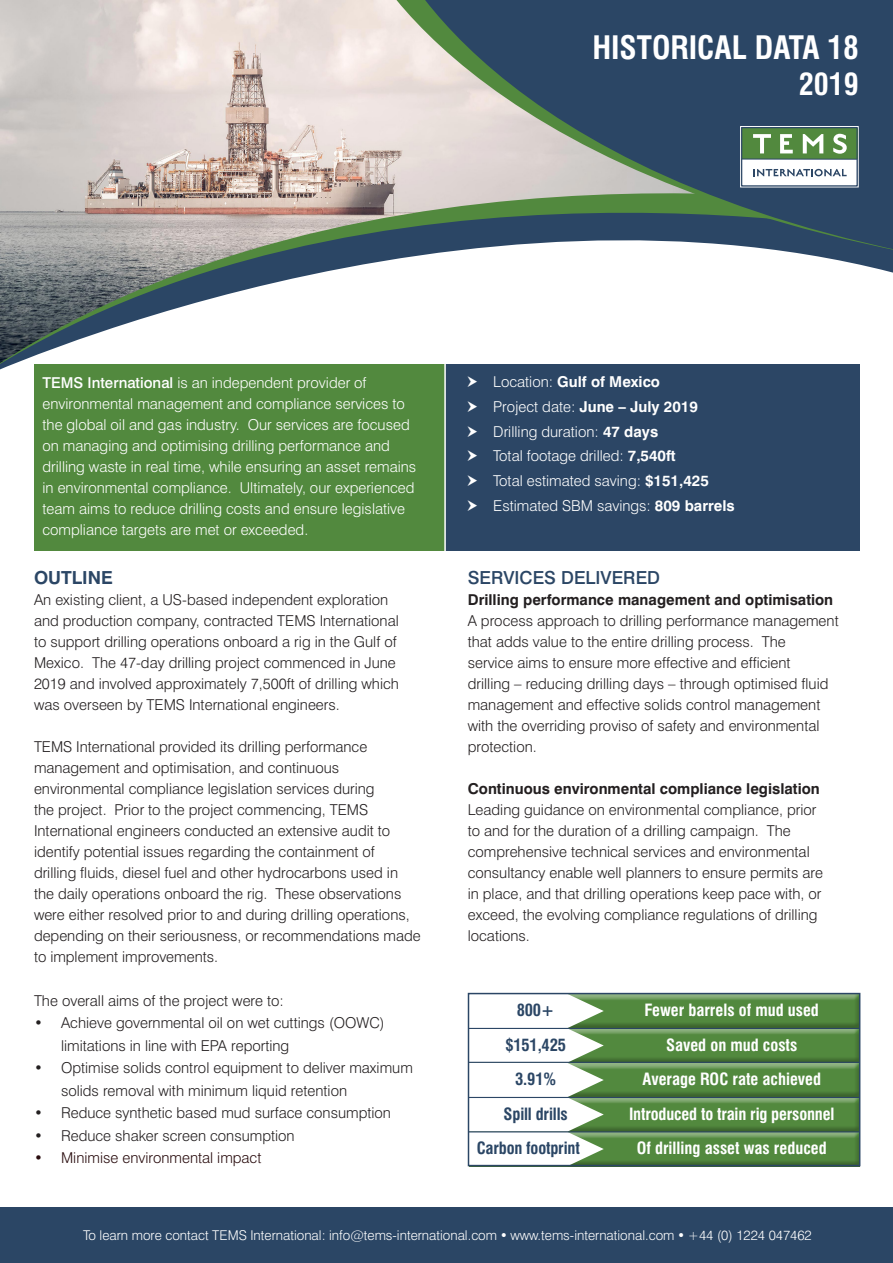
<style>
.page{position:relative;width:893px;height:1263px;background:#fff}
.page>*{position:absolute;margin:0;border:0;box-sizing:border-box;transform-origin:0 0}
.t1{font:700 condensed 31.5px "Swiss 721 BT";color:#fff}
.t2{font:700 condensed 30px "Swiss 721 BT";color:#fff}
.t3{font:500 18px "Swiss 721 BT";color:#2b4665}
.t4{font:700 18px "Swiss 721 BT";color:#2b4665}
.t5{font:700 condensed 16.5px "Swiss 721 BT";color:#fff}
.Discription_Font{font:700 condensed 16.5px "Swiss 721 BT";letter-spacing:-.01em;color:#2b4665}
.t6{font:300 15px/21px "Swiss 721 BT";color:#231f20}
.t7{font:300 15px/21px "Swiss 721 BT";color:#fff}
.t8{font:700 15px "Swiss 721 BT";color:#231f20}
.t9{font:700 15px "Swiss 721 BT";color:#fff}
.t10{font:300 15px "Swiss 721 BT";color:#290c0e}
.t11{font:300 13.5px "Swiss 721 BT";color:#fff}
.s1{font-weight:500}
.s2{font-weight:300}
.s3{font-weight:700}
</style>
<div class="page">
<img style="left:0;top:0;width:355px;height:112px">
<svg style="left:0;top:125px;width:893px;height:245px"></svg>
<svg style="left:355px;top:0;width:30px;height:252px;background:#c5beb9"></svg>
<svg style="left:385px;top:0;width:508px;height:252px;background:#5d717e"></svg>
<svg style="left:739px;top:126px;width:121px;height:62px"></svg>
<div style="left:740px;top:126px;width:119px;height:61px;border:1px solid #fff"></div>
<div style="left:742px;top:155px;width:115px;height:31px;background:#fff"></div>
<div style="left:742px;top:128px;width:115px;height:31px;background:#52893e"></div>
<svg style="left:753px;top:134px;width:18px;height:19px"></svg>
<svg style="left:780px;top:134px;width:13px;height:19px"></svg>
<svg style="left:803px;top:134px;width:20px;height:19px"></svg>
<svg style="left:833px;top:134px;width:14px;height:20px"></svg>
<svg style="left:753px;top:169px;width:94px;height:7px"></svg>
<hr style="left:741px;top:159px;width:116px;height:1px;background:#2c4665">
<div style="left:741px;top:127px;width:116px;height:59px;border:1px solid #2c4665"></div>
<div style="left:34px;top:364px;width:411px;height:186px;background:#52893e"></div>
<div style="left:445px;top:364px;width:415px;height:186px;background:#2c4665"></div>
<hr style="left:444px;top:361px;width:2px;height:198px;background:#fff">
<div style="left:467px;top:991px;width:393px;height:36px;background:#d8dde3"></div>
<div style="left:467px;top:993px;width:393px;height:35px;background:#231f20;opacity:.3"></div>
<div style="left:467px;top:1025px;width:393px;height:36px;background:#3b6330"></div>
<div style="left:467px;top:1028px;width:393px;height:35px;background:#231f20;opacity:.3"></div>
<div style="left:467px;top:1060px;width:393px;height:36px;background:#385d3a"></div>
<div style="left:467px;top:1062px;width:393px;height:35px;background:#231f20;opacity:.3"></div>
<div style="left:467px;top:1094px;width:393px;height:36px;background:#3c632f"></div>
<div style="left:467px;top:1097px;width:393px;height:35px;background:#231f20;opacity:.3"></div>
<div style="left:467px;top:1129px;width:393px;height:36px;background:#3d652d"></div>
<div style="left:467px;top:1131px;width:393px;height:35px;background:#231f20;opacity:.3"></div>
<svg style="left:471px;top:996px;width:133px;height:167px;background:#e8eee6"></svg>
<div style="left:468px;top:993px;width:392px;height:173px;border:2px solid #2b4665"></div>
<hr style="left:468px;top:1028px;width:392px;height:1px;background:#2b4665">
<hr style="left:468px;top:1062px;width:392px;height:1px;background:#2b4665">
<hr style="left:468px;top:1097px;width:392px;height:1px;background:#2b4665">
<hr style="left:468px;top:1131px;width:392px;height:1px;background:#2b4665">
<div style="left:0;top:1207px;width:893px;height:56px;background:#2b4665"></div>
<h1 class="t1" style="left:592px;top:29px;width:268px">HISTORICAL DATA 18</h1>
<h2 class="t2" style="left:799px;top:66px;width:61px">2019</h2>
<p class="t7" style="left:43px;top:372px;width:375px"><span class="s1">TEMS International</span> is an independent provider of environmental management and compliance services to the global oil and gas industry. Our services are focused on managing and optimising drilling performance and drilling waste in real time, while ensuring an asset remains in environmental compliance. Ultimately, our experienced team aims to reduce drilling costs and ensure legislative compliance targets are met or exceeded.</p>
<p class="t9" style="left:493px;top:373px;width:168px"><span class="s2">Location:</span> Gulf of Mexico</p>
<p class="t9" style="left:493px;top:397px;width:206px"><span class="s2">Project date:</span> June – July 2019</p>
<p class="t7" style="left:493px;top:421px;width:166px">Drilling duration: <span class="s3">47 days</span></p>
<p class="t7" style="left:493px;top:445px;width:184px">Total footage drilled: <span class="s3">7,540ft</span></p>
<p class="t7" style="left:493px;top:470px;width:217px">Total estimated saving: <span class="s3">$151,425</span></p>
<p class="t7" style="left:493px;top:495px;width:243px">Estimated SBM savings: <span class="s3">809 barrels</span></p>
<p class="t4" style="left:34px;top:567px;width:80px">OUTLINE</p>
<p class="t6" style="left:34px;top:589px;width:366px">An existing client, a US-based independent exploration and production company, contracted TEMS International to support drilling operations onboard a rig in the Gulf of Mexico. The 47-day drilling project commenced in June 2019 and involved approximately 7,500ft of drilling which was overseen by TEMS International engineers.</p>
<p class="t6" style="left:34px;top:736px;width:388px">TEMS International provided its drilling performance management and optimisation, and continuous environmental compliance legislation services during<br>the project. Prior to the project commencing, TEMS International engineers conducted an extensive audit to identify potential issues regarding the containment of drilling fluids, diesel fuel and other hydrocarbons used in the daily operations onboard the rig. These observations were either resolved prior to and during drilling operations, depending on their seriousness, or recommendations made to implement improvements.</p>
<p class="t6" style="left:34px;top:990px;width:251px">The overall aims of the project were to:</p>
<p class="t6" style="left:61px;top:1012px;width:325px;line-height:22.5px;text-indent:-27px">• Achieve governmental oil on wet cuttings (OOWC) limitations in line with EPA reporting</p>
<p class="t6" style="left:61px;top:1057px;width:353px;line-height:22.5px;text-indent:-27px">• Optimise solids control equipment to deliver maximum solids removal with minimum liquid retention</p>
<p class="t6" style="left:34px;top:1102px;width:358px">• Reduce synthetic based mud surface consumption</p>
<p class="t6" style="left:34px;top:1125px;width:262px">• Reduce shaker screen consumption</p>
<p class="t10" style="left:34px;top:1149px;width:229px">• Minimise environmental impact</p>
<p class="t3" style="left:468px;top:567px;width:194px">SERVICES DELIVERED</p>
<p class="t8" style="left:468px;top:591px;width:367px">Drilling performance management and optimisation</p>
<p class="t6" style="left:468px;top:610px;width:372px">A process approach to drilling performance management that adds value to the entire drilling process. The<br>service aims to ensure more effective and efficient<br>drilling – reducing drilling days – through optimised fluid management and effective solids control management with the overriding proviso of safety and environmental protection.</p>
<p class="t8" style="left:468px;top:780px;width:354px">Continuous environmental compliance legislation</p>
<p class="t6" style="left:468px;top:799px;width:357px">Leading guidance on environmental compliance, prior to and for the duration of a drilling campaign. The comprehensive technical services and environmental consultancy enable well planners to ensure permits are in place, and that drilling operations keep pace with, or exceed, the evolving compliance regulations of drilling locations.</p>
<p class="Discription_Font" style="left:517px;top:1000px;width:39px">800+</p>
<p class="t5" style="left:644px;top:1000px;width:176px">Fewer barrels of mud used</p>
<p class="Discription_Font" style="left:505px;top:1035px;width:62px">$151,425</p>
<p class="t5" style="left:666px;top:1035px;width:133px">Saved on mud costs</p>
<p class="Discription_Font" style="left:515px;top:1069px;width:42px">3.91%</p>
<p class="t5" style="left:642px;top:1069px;width:180px">Average ROC rate achieved</p>
<p class="Discription_Font" style="left:504px;top:1104px;width:66px">Spill drills</p>
<p class="t5" style="left:629px;top:1104px;width:207px">Introduced to train rig personnel</p>
<p class="Discription_Font" style="left:477px;top:1138px;width:105px">Carbon footprint</p>
<p class="t5" style="left:637px;top:1138px;width:192px">Of drilling asset was reduced</p>
<p class="t11" style="left:83px;top:1227px;width:730px">To learn more contact TEMS International: info@tems-international.com • www.tems-international.com • +44 (0) 1224 047462</p>
</div>
